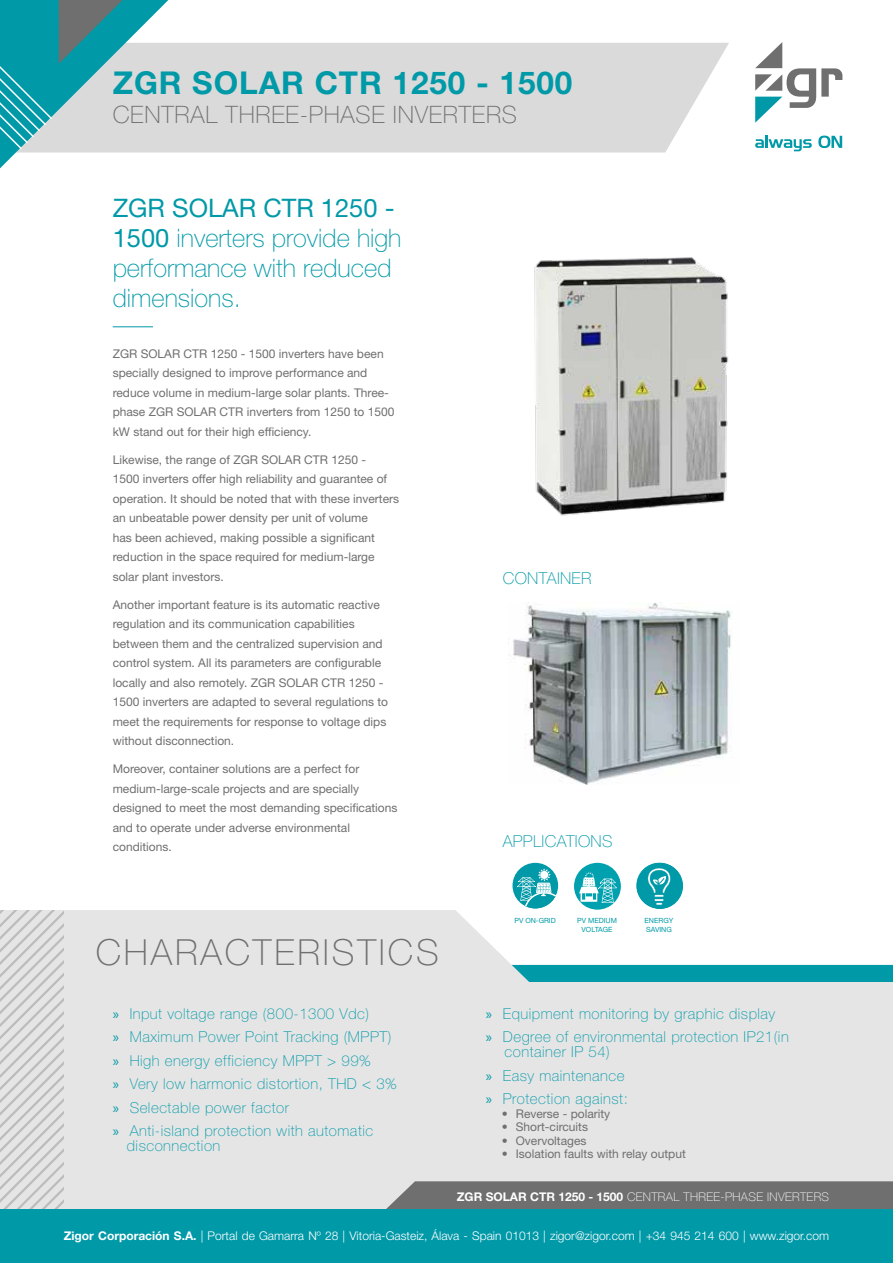
<style>
.page{position:relative;width:893px;height:1263px;background:#fff}
.page>*{position:absolute;margin:0;border:0;box-sizing:border-box;transform-origin:0 0}
.t1{font:100 36px "Helvetica Neue LT Std";letter-spacing:.08em;color:#706f6f}
.t2{font:700 31.5px "Helvetica Neue LT Std";letter-spacing:.03em;color:#0099a8}
.t3{font:100 25.5px/30px "Helvetica Neue LT Std";color:#0099a8}
.t4{font:100 24px "Helvetica Neue LT Std";letter-spacing:.03em;color:#706f6f}
.t5{font:100 16.5px "Helvetica Neue LT Std";letter-spacing:.02em;color:#0099a8}
.t6{font:100 15px/23.5px "Helvetica Neue LT Std";letter-spacing:.035em;color:#0099a8}
.t7{font:12px/19.5px "Helvetica Neue LT Std";color:#706f6f}
.t8{font:300 12px "Helvetica Neue LT Std";color:#fff}
.t9{font:100 12px "Helvetica Neue LT Std";letter-spacing:.03em;color:#fff}
.t10{font:7.2px/9.1px "Helvetica Neue LT Std";color:#009ba8}
.s1{font-weight:400}
.s2{font-family:"Myriad Pro";font-weight:400}
.s3{font-weight:700}
</style>
<div class="page">
<div style="left:592px;top:965px;width:301px;height:18px;background:#0099a8"></div>
<div style="left:0;top:983px;width:893px;height:280px;background:#e5e5e5"></div>
<svg style="left:64px;top:910px;width:528px;height:73px;fill:#e5e5e5"></svg>
<img style="left:509px;top:603px;width:223px;height:182px">
<svg style="left:0;top:910px;width:64px;height:299px"></svg>
<div style="left:386px;top:1181px;width:507px;height:28px;background:#706f6f"></div>
<div style="left:0;top:1209px;width:893px;height:54px;background:#0099a8"></div>
<div style="left:512px;top:863px;width:46px;height:45px;background:#0099a8;border-radius:50%"></div>
<svg style="left:517px;top:868px;width:41px;height:40px"></svg>
<div style="left:636px;top:863px;width:46px;height:45px;background:#0099a8;border-radius:50%"></div>
<svg style="left:645px;top:868px;width:31px;height:41px"></svg>
<svg style="left:755px;top:42px;width:87px;height:81px"></svg>
<svg style="left:755px;top:136px;width:57px;height:15px"></svg>
<svg style="left:818px;top:136px;width:24px;height:12px"></svg>
<img style="left:534px;top:257px;width:194px;height:259px">
<hr style="left:113px;top:326px;width:40px;height:1px;background:#0099a8">
<div style="left:168px;top:43px;width:561px;height:109px;background:#dadada"></div>
<svg style="left:0;top:0;width:168px;height:168px;background:#78bbc1"></svg>
<div style="left:574px;top:863px;width:47px;height:47px;background:#00a1af;border-radius:50%"></div>
<svg style="left:579px;top:872px;width:38px;height:31px"></svg>
<h2 class="t2" style="left:113px;top:64px;width:461px">ZGR SOLAR CTR 1250 - 1500</h2>
<h3 class="t4" style="left:113px;top:101px;width:406px">CENTRAL THREE-PHASE INVERTERS</h3>
<h3 class="t3" style="left:113px;top:192px;width:290px"><span class="s1">ZGR SOLAR CTR 1250 -<br>1500</span> inverters provide high performance with reduced dimensions.</h3>
<p class="t7" style="left:113px;top:343px;width:283px">ZGR SOLAR CTR 1250 - 1500 inverters have been specially designed to improve performance and reduce volume in medium-large solar plants. Three&shy;phase ZGR SOLAR CTR inverters from 1250 to 1500 kW stand out for their high efficiency.</p>
<p class="t7" style="left:113px;top:449px;width:288px">Likewise, the range of ZGR SOLAR CTR 1250 -<br>1500 inverters offer high reliability and guarantee of operation. It should be noted that with these inverters an unbeatable power density per unit of volume<br>has been achieved, making possible a significant reduction in the space required for medium-large solar plant investors.</p>
<p class="t7" style="left:113px;top:594px;width:277px">Another important feature is its automatic reactive regulation and its communication capabilities between them and the centralized supervision and control system. All its parameters are configurable locally and also remotely. ZGR SOLAR CTR 1250 - 1500 inverters are adapted to several regulations to meet the requirements for response to voltage dips without disconnection.</p>
<p class="t7" style="left:113px;top:759px;width:286px">Moreover, container solutions are a perfect for medium-large-scale projects and are specially designed to meet the most demanding specifications and to operate under adverse environmental conditions.</p>
<h1 class="t1" style="left:96px;top:931px;width:345px">CHARACTERISTICS</h1>
<h3 class="t5" style="left:503px;top:568px;width:90px">CONTAINER</h3>
<h3 class="t5" style="left:503px;top:831px;width:111px">APPLICATIONS</h3>
<p class="t10" style="left:514px;top:916px;width:43px">PV ON-GRID</p>
<p class="t10" style="left:645px;top:916px;width:30px">ENERGY<br>SAVING</p>
<p class="t10" style="left:577px;top:916px;width:41px;text-align:center">PV MEDIUM<br>VOLTAGE</p>
<p class="t6" style="left:113px;top:1002px;width:286px"><span class="s2">»</span> Input voltage range (800-1300 Vdc)<br><span class="s2">»</span> Maximum Power Point Tracking (MPPT) <span class="s2">»</span> High energy efficiency MPPT &gt; 99%<br><span class="s2">»</span> Very low harmonic distortion, THD &lt; 3% <span class="s2">»</span> Selectable power factor<br><span class="s2">»</span> Anti-island protection with automatic</p>
<p class="t6" style="left:127px;top:1134px;width:95px">disconnection</p>
<p class="t6" style="left:486px;top:1002px;width:304px"><span class="s2">»</span> Equipment monitoring by graphic display<br><span class="s2">»</span> Degree of environmental protection IP21(in</p>
<p class="t6" style="left:486px;top:1040px;width:144px;text-align:center">container IP 54)<br><span class="s2">»</span> Easy maintenance <span class="s2">»</span> Protection against:</p>
<p class="t7" style="left:502px;top:1104px;width:110px">• Reverse - polarity</p>
<p class="t7" style="left:502px;top:1117px;width:88px">• Short-circuits</p>
<p class="t7" style="left:502px;top:1131px;width:86px">• Overvoltages</p>
<p class="t7" style="left:502px;top:1144px;width:186px">• Isolation faults with relay output</p>
<p class="t9" style="left:457px;top:1190px;width:374px"><span class="s3">ZGR SOLAR CTR 1250 - 1500</span> CENTRAL THREE-PHASE INVERTERS</p>
<p class="t8" style="left:64px;top:1228px;width:767px"><span class="s3">Zigor Corporación S.A.</span> | Portal de Gamarra Nº 28 | Vitoria-Gasteiz, Álava - Spain 01013 | zigor@zigor.com | +34 945 214 600 | www.zigor.com</p>
</div>
